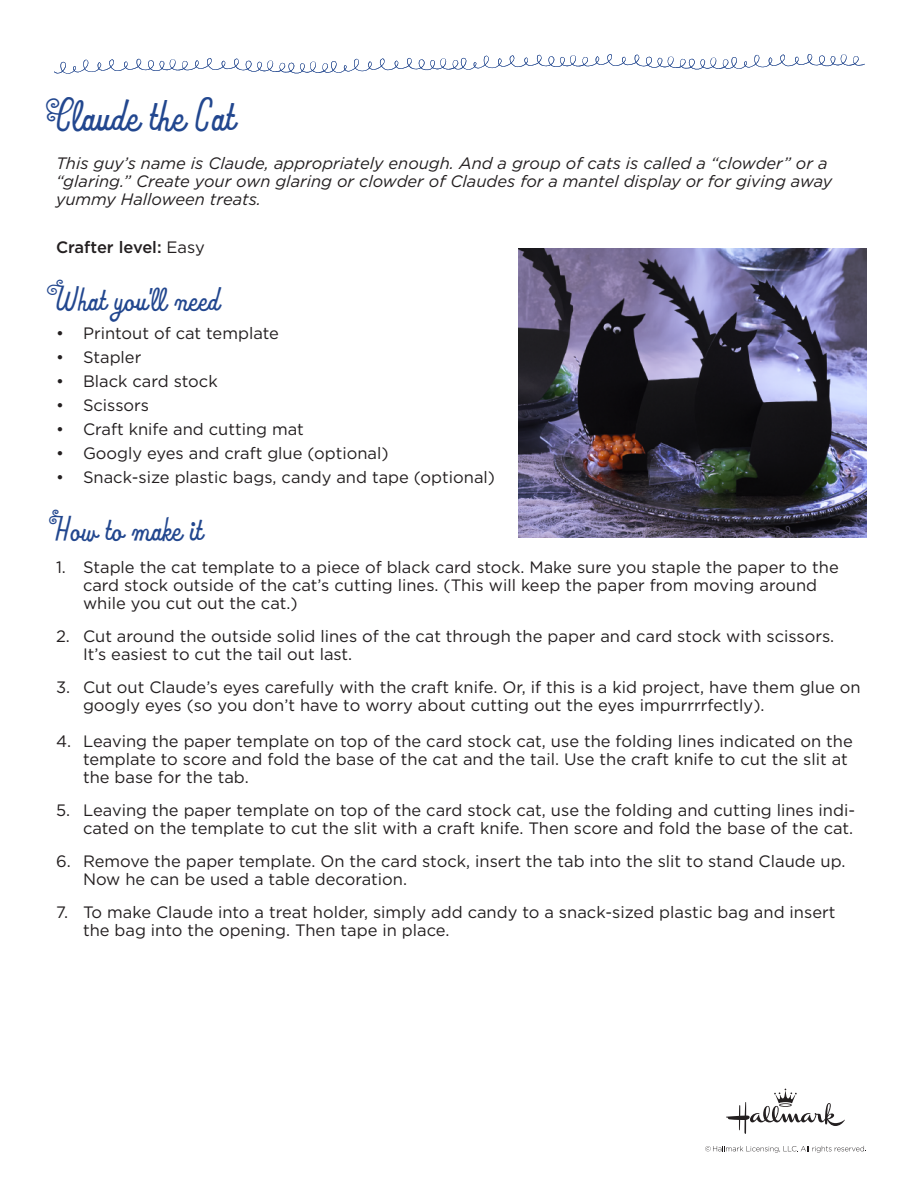
<style>
.page{position:relative;width:918px;height:1188px;background:#fff}
.page>*{position:absolute;margin:0;border:0;box-sizing:border-box;transform-origin:0 0}
.t1{font:700 48px "Hmk Handstand Script BCFG";color:#22478f}
.t2{font:700 36px "Hmk Handstand Script BCFG";color:#22478f}
.t3{font:16.5px/18px "Gotham";color:#231f20}
.t4{font:italic 16.5px/18px "Gotham";color:#231f20}
.t5{font:500 16.5px "Gotham";color:#231f20}
.s1{font-weight:400}
</style>
<div class="page">
<svg style="left:54px;top:54px;width:811px;height:20px"></svg>
<svg style="left:726px;top:1089px;width:119px;height:45px"></svg>
<svg style="left:705px;top:1146px;width:161px;height:7px"></svg>
<img style="left:518px;top:248px;width:348px;height:290px">
<h1 class="t1" style="left:56px;top:88px;width:180px">Claude the Cat</h1>
<p class="t4" style="left:56px;top:154px;width:778px">This guy’s name is Claude, appropriately enough. And a group of cats is called a “clowder” or a “glaring.” Create your own glaring or clowder of Claudes for a mantel display or for giving away yummy Halloween treats.</p>
<p class="t5" style="left:56px;top:237px;width:150px">Crafter level: <span class="s1">Easy</span></p>
<h2 class="t2" style="left:56px;top:278px;width:165px">What you'll need</h2>
<p class="t3" style="left:56px;top:324px;width:225px">• Printout of cat template</p>
<p class="t3" style="left:56px;top:348px;width:87px">• Stapler</p>
<p class="t3" style="left:56px;top:372px;width:163px">• Black card stock</p>
<p class="t3" style="left:56px;top:396px;width:95px">• Scissors</p>
<p class="t3" style="left:56px;top:420px;width:249px">• Craft knife and cutting mat</p>
<p class="t3" style="left:56px;top:444px;width:334px">• Googly eyes and craft glue (optional)</p>
<p class="t3" style="left:56px;top:468px;width:441px">• Snack-size plastic bags, candy and tape (optional)</p>
<h2 class="t2" style="left:56px;top:508px;width:148px">How to make it</h2>
<p class="t3" style="left:83px;top:558px;width:757px;text-indent:-27px">1. Staple the cat template to a piece of black card stock. Make sure you staple the paper to the card stock outside of the cat’s cutting lines. (This will keep the paper from moving around while you cut out the cat.)</p>
<p class="t3" style="left:83px;top:627px;width:753px;text-indent:-27px">2. Cut around the outside solid lines of the cat through the paper and card stock with scissors.<br>It’s easiest to cut the tail out last.</p>
<p class="t3" style="left:83px;top:678px;width:779px;text-indent:-27px">3. Cut out Claude’s eyes carefully with the craft knife. Or, if this is a kid project, have them glue on googly eyes (so you don’t have to worry about cutting out the eyes impurrrrfectly).</p>
<p class="t3" style="left:83px;top:732px;width:771px;text-indent:-27px">4. Leaving the paper template on top of the card stock cat, use the folding lines indicated on the template to score and fold the base of the cat and the tail. Use the craft knife to cut the slit at the base for the tab.</p>
<p class="t3" style="left:56px;top:801px;width:801px;text-align:right">5. Leaving the paper template on top of the card stock cat, use the folding and cutting lines indi&shy;cated on the template to cut the slit with a craft knife. Then score and fold the base of the cat.</p>
<p class="t3" style="left:83px;top:852px;width:764px;text-indent:-27px">6. Remove the paper template. On the card stock, insert the tab into the slit to stand Claude up.<br>Now he can be used a table decoration.</p>
<p class="t3" style="left:83px;top:903px;width:754px;text-indent:-27px">7. To make Claude into a treat holder, simply add candy to a snack-sized plastic bag and insert the bag into the opening. Then tape in place.</p>
</div>
